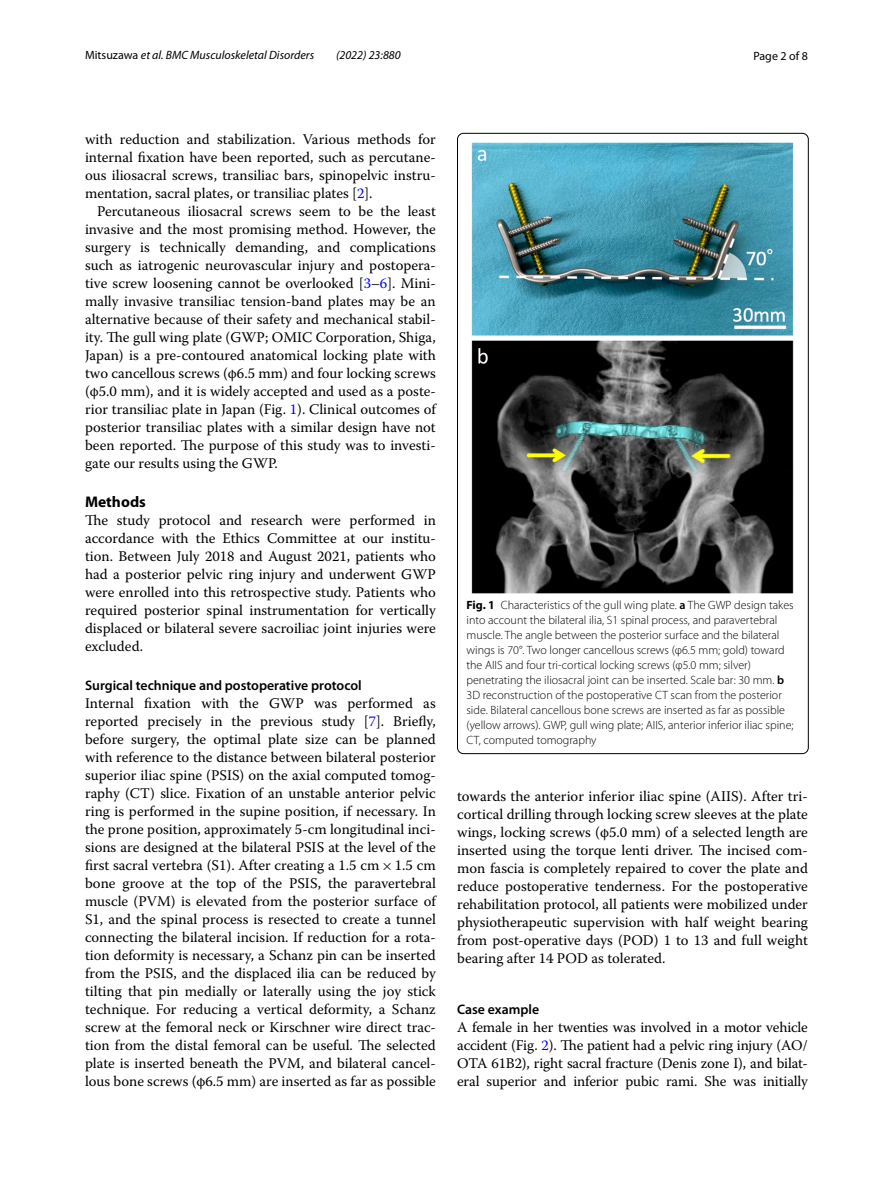
<style>
.page{position:relative;width:893px;height:1187px;background:#fff}
.page>*{position:absolute;margin:0;border:0;box-sizing:border-box;transform-origin:0 0}
.t1{font:700 15.45px "Myriad Pro";color:#000}
.t2{font:14.7px/18px "Warnock Pro";color:#000;text-align:justify}
.t3{font:600 13.8px "Myriad Pro";color:#000}
.t4{font:300 12px/15px "Myriad Pro";color:#000}
.t5{font:italic 12px "Myriad Pro";color:#000}
.t6{font:12px "Myriad Pro";color:#000}
.s1{font-style:normal}
.s2{color:#00f}
.s3{font-family:"MTSY"}
.s4{font-weight:700}
.s5{font-weight:600}
</style>
<div class="page">
<img style="left:472px;top:142px;width:322px;height:451px">
<p class="t5" style="left:85px;top:48px;width:231px"><span class="s1">Mitsuzawa</span> et al. BMC Musculoskeletal Disorders</p>
<p class="t5" style="left:336px;top:48px;width:66px">(2022) 23:880</p>
<p class="t6" style="left:753px;top:48px;width:56px">Page 2 of 8</p>
<p class="t2" style="left:85px;top:130px;width:352px">with reduction and stabilization. Various methods for internal fixation have been reported, such as percutane&shy;ous iliosacral screws, transiliac bars, spinopelvic instru&shy;mentation, sacral plates, or transiliac plates [<span class="s2">2</span>].</p>
<p class="t2" style="left:85px;top:202px;width:352px;text-indent:12px">Percutaneous iliosacral screws seem to be the least invasive and the most promising method. However, the surgery is technically demanding, and complications such as iatrogenic neurovascular injury and postopera&shy;tive screw loosening cannot be overlooked [<span class="s2">3</span>–<span class="s2">6</span>]. Mini&shy;mally invasive transiliac tension-band plates may be an alternative because of their safety and mechanical stabil&shy;ity. The gull wing plate (GWP; OMIC Corporation, Shiga, Japan) is a pre-contoured anatomical locking plate with two cancellous screws (φ6.5 mm) and four locking screws (φ5.0 mm), and it is widely accepted and used as a poste&shy;rior transiliac plate in Japan (Fig. <span class="s2">1</span>). Clinical outcomes of posterior transiliac plates with a similar design have not been reported. The purpose of this study was to investi&shy;gate our results using the GWP.</p>
<p class="t1" style="left:85px;top:491px;width:62px">Methods</p>
<p class="t2" style="left:85px;top:510px;width:352px">The study protocol and research were performed in accordance with the Ethics Committee at our institu&shy;tion. Between July 2018 and August 2021, patients who had a posterior pelvic ring injury and underwent GWP were enrolled into this retrospective study. Patients who required posterior spinal instrumentation for vertically displaced or bilateral severe sacroiliac joint injuries were excluded.</p>
<p class="t3" style="left:85px;top:676px;width:278px">Surgical technique and postoperative protocol</p>
<p class="t2" style="left:85px;top:693px;width:352px">Internal fixation with the GWP was performed as reported precisely in the previous study [<span class="s2">7</span>]. Briefly, before surgery, the optimal plate size can be planned with reference to the distance between bilateral posterior superior iliac spine (PSIS) on the axial computed tomog&shy;raphy (CT) slice. Fixation of an unstable anterior pelvic ring is performed in the supine position, if necessary. In the prone position, approximately 5-cm longitudinal inci&shy;sions are designed at the bilateral PSIS at the level of the first sacral vertebra (S1). After creating a 1.5 cm<span class="s3">×</span>1.5 cm bone groove at the top of the PSIS, the paravertebral muscle (PVM) is elevated from the posterior surface of S1, and the spinal process is resected to create a tunnel connecting the bilateral incision. If reduction for a rota&shy;tion deformity is necessary, a Schanz pin can be inserted from the PSIS, and the displaced ilia can be reduced by tilting that pin medially or laterally using the joy stick technique. For reducing a vertical deformity, a Schanz screw at the femoral neck or Kirschner wire direct trac&shy;tion from the distal femoral can be useful. The selected plate is inserted beneath the PVM, and bilateral cancel&shy;lous bone screws (φ6.5 mm) are inserted as far as possible</p>
<p class="t4" style="left:466px;top:597px;width:329px"><span class="s4">Fig. 1</span> Characteristics of the gull wing plate. <span class="s5">a</span> The GWP design takes into account the bilateral ilia, S1 spinal process, and paravertebral muscle. The angle between the posterior surface and the bilateral wings is 70°. Two longer cancellous screws (φ6.5 mm; gold) toward the AIIS and four tri-cortical locking screws (φ5.0 mm; silver) penetrating the iliosacral joint can be inserted. Scale bar: 30 mm. <span class="s5">b </span>3D reconstruction of the postoperative CT scan from the posterior side. Bilateral cancellous bone screws are inserted as far as possible (yellow arrows). GWP, gull wing plate; AIIS, anterior inferior iliac spine; CT, computed tomography</p>
<p class="t2" style="left:457px;top:786px;width:352px">towards the anterior inferior iliac spine (AIIS). After tri&shy;cortical drilling through locking screw sleeves at the plate wings, locking screws (φ5.0 mm) of a selected length are inserted using the torque lenti driver. The incised com&shy;mon fascia is completely repaired to cover the plate and reduce postoperative tenderness. For the postoperative rehabilitation protocol, all patients were mobilized under physiotherapeutic supervision with half weight bearing from post-operative days (POD) 1 to 13 and full weight bearing after 14 POD as tolerated.</p>
<p class="t3" style="left:457px;top:1000px;width:84px">Case example</p>
<p class="t2" style="left:457px;top:1017px;width:352px">A female in her twenties was involved in a motor vehicle accident (Fig. <span class="s2">2</span>). The patient had a pelvic ring injury (AO/ OTA 61B2), right sacral fracture (Denis zone I), and bilat&shy;eral superior and inferior pubic rami. She was initially</p>
</div>
